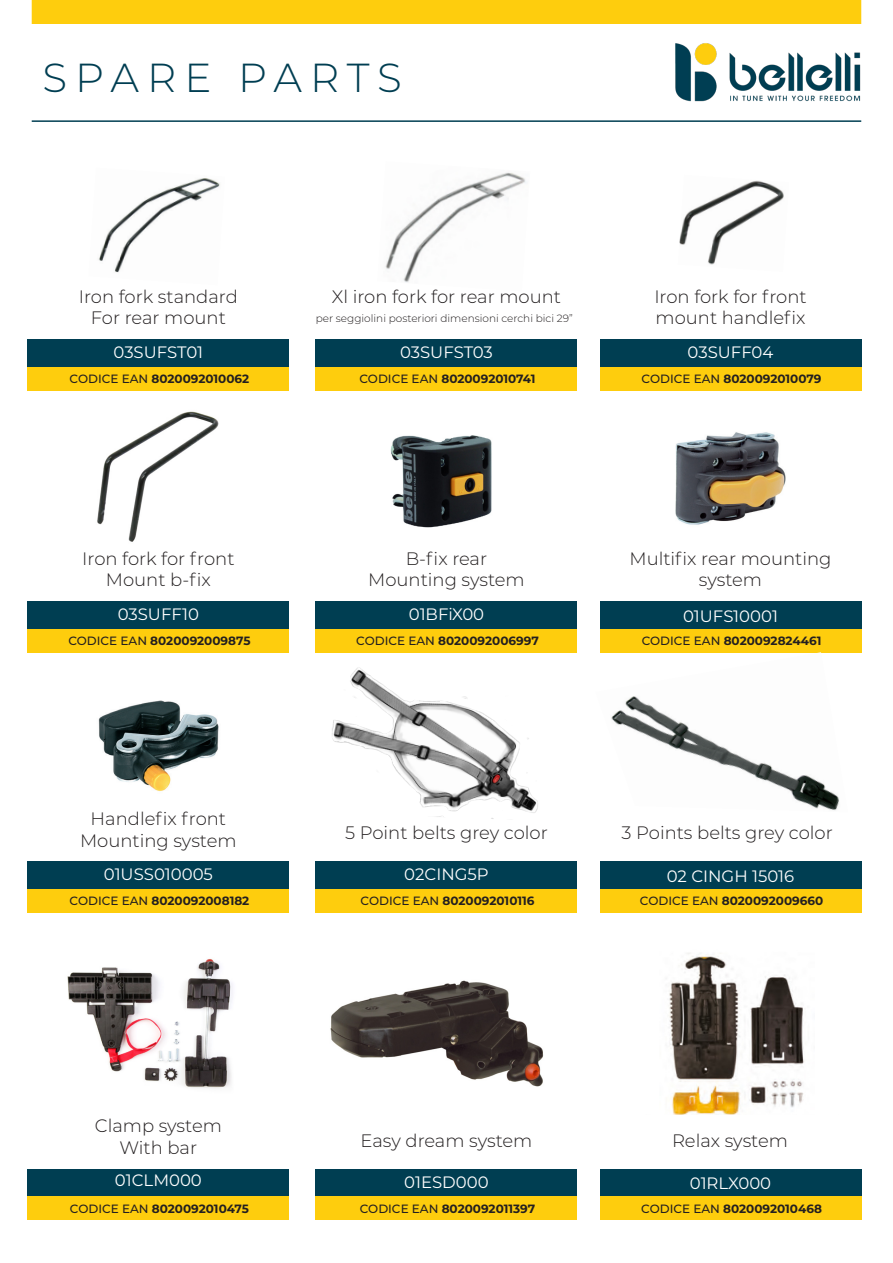
<style>
.page{position:relative;width:893px;height:1263px;background:#fff}
.page>*{position:absolute;margin:0;border:0;box-sizing:border-box;transform-origin:0 0}
.t1{font:300 40.5px "Montserrat";letter-spacing:.195em;color:#003e52}
.t2{font:300 18px/21.6px "Montserrat";color:#231f20}
.t3{font:16.5px "Montserrat";color:#fff}
.t4{font:700 12px "Montserrat";color:#231f20}
.t5{font:300 10.5px "Montserrat";color:#231f20}
.s1{font-weight:500}
</style>
<div class="page">
<img style="left:98px;top:178px;width:122px;height:95px">
<img style="left:385px;top:172px;width:141px;height:111px">
<img style="left:679px;top:180px;width:105px;height:85px">
<img style="left:675px;top:43px;width:186px;height:59px">
<hr style="left:32px;top:120px;width:829px;height:2px;background:#003e52">
<div style="left:32px;top:0;width:829px;height:24px;background:#fecd0d"></div>
<div style="left:28px;top:339px;width:261px;height:28px;background:#003e52"></div>
<div style="left:28px;top:367px;width:261px;height:23px;background:#fecd0d"></div>
<div style="left:316px;top:339px;width:261px;height:28px;background:#003e52"></div>
<div style="left:600px;top:339px;width:261px;height:28px;background:#003e52"></div>
<div style="left:316px;top:367px;width:261px;height:23px;background:#fecd0d"></div>
<div style="left:600px;top:367px;width:261px;height:23px;background:#fecd0d"></div>
<div style="left:28px;top:601px;width:261px;height:28px;background:#003e52"></div>
<div style="left:28px;top:629px;width:261px;height:23px;background:#fecd0d"></div>
<div style="left:316px;top:601px;width:261px;height:28px;background:#003e52"></div>
<div style="left:600px;top:601px;width:261px;height:28px;background:#003e52"></div>
<div style="left:316px;top:629px;width:261px;height:23px;background:#fecd0d"></div>
<div style="left:600px;top:629px;width:261px;height:23px;background:#fecd0d"></div>
<div style="left:28px;top:861px;width:261px;height:28px;background:#003e52"></div>
<div style="left:28px;top:889px;width:261px;height:23px;background:#fecd0d"></div>
<div style="left:316px;top:861px;width:261px;height:28px;background:#003e52"></div>
<div style="left:600px;top:861px;width:261px;height:28px;background:#003e52"></div>
<div style="left:316px;top:889px;width:261px;height:23px;background:#fecd0d"></div>
<div style="left:600px;top:889px;width:261px;height:23px;background:#fecd0d"></div>
<div style="left:28px;top:1169px;width:261px;height:27px;background:#003e52"></div>
<div style="left:28px;top:1197px;width:261px;height:23px;background:#fecd0d"></div>
<div style="left:316px;top:1169px;width:261px;height:27px;background:#003e52"></div>
<div style="left:600px;top:1169px;width:261px;height:27px;background:#003e52"></div>
<div style="left:316px;top:1197px;width:261px;height:23px;background:#fecd0d"></div>
<div style="left:600px;top:1197px;width:261px;height:23px;background:#fecd0d"></div>
<img style="left:98px;top:700px;width:121px;height:91px">
<img style="left:67px;top:959px;width:166px;height:130px">
<img style="left:97px;top:411px;width:122px;height:131px">
<img style="left:390px;top:435px;width:102px;height:93px">
<img style="left:675px;top:432px;width:111px;height:93px">
<img style="left:600px;top:652px;width:248px;height:159px">
<img style="left:330px;top:980px;width:214px;height:107px">
<img style="left:669px;top:953px;width:136px;height:162px">
<img style="left:332px;top:667px;width:206px;height:152px">
<p class="t1" style="left:43px;top:50px;width:361px">SPARE PARTS</p>
<p class="t2" style="left:79px;top:285px;width:161px">Iron fork standard</p>
<p class="t2" style="left:91px;top:306px;width:137px">For rear mount</p>
<p class="t2" style="left:332px;top:285px;width:231px">Xl iron fork for rear mount</p>
<p class="t5" style="left:316px;top:311px;width:259px">per seggiolini posteriori dimensioni cerchi bici 29”</p>
<p class="t2" style="left:654px;top:285px;width:154px">Iron fork for front mount handlefix</p>
<p class="t3" style="left:114px;top:341px;width:91px">03SUFST01</p>
<p class="t4" style="left:70px;top:370px;width:181px"><span class="s1">CODICE EAN</span> 8020092010062</p>
<p class="t2" style="left:82px;top:547px;width:154px">Iron fork for front</p>
<p class="t2" style="left:106px;top:568px;width:107px">Mount b-fix</p>
<p class="t3" style="left:118px;top:603px;width:83px">03SUFF10</p>
<p class="t4" style="left:68px;top:632px;width:184px"><span class="s1">CODICE EAN</span> 8020092009875</p>
<p class="t3" style="left:400px;top:341px;width:94px">03SUFST03</p>
<p class="t3" style="left:688px;top:341px;width:87px">03SUFF04</p>
<p class="t4" style="left:359px;top:370px;width:178px"><span class="s1">CODICE EAN</span> 8020092010741</p>
<p class="t4" style="left:641px;top:370px;width:182px"><span class="s1">CODICE EAN</span> 8020092010079</p>
<p class="t2" style="left:406px;top:547px;width:83px">B-fix rear</p>
<p class="t2" style="left:368px;top:568px;width:158px">Mounting system</p>
<p class="t2" style="left:629px;top:547px;width:203px;text-align:center">Multifix rear mounting system</p>
<p class="t3" style="left:409px;top:603px;width:77px">01BFiX00</p>
<p class="t3" style="left:683px;top:604px;width:96px">01UFS10001</p>
<p class="t4" style="left:356px;top:632px;width:184px"><span class="s1">CODICE EAN</span> 8020092006997</p>
<p class="t4" style="left:642px;top:632px;width:181px"><span class="s1">CODICE EAN</span> 8020092824461</p>
<p class="t2" style="left:91px;top:807px;width:137px">Handlefix front</p>
<p class="t2" style="left:80px;top:829px;width:158px">Mounting system</p>
<p class="t2" style="left:345px;top:821px;width:204px">5 Point belts grey color</p>
<p class="t2" style="left:621px;top:821px;width:213px">3 Points belts grey color</p>
<p class="t3" style="left:104px;top:863px;width:111px">01USS010005</p>
<p class="t4" style="left:70px;top:892px;width:181px"><span class="s1">CODICE EAN</span> 8020092008182</p>
<p class="t3" style="left:404px;top:863px;width:86px">02CING5P</p>
<p class="t3" style="left:667px;top:865px;width:129px">02 CINGH 15016</p>
<p class="t4" style="left:361px;top:892px;width:175px"><span class="s1">CODICE EAN</span> 8020092010116</p>
<p class="t4" style="left:640px;top:892px;width:185px"><span class="s1">CODICE EAN</span> 8020092009660</p>
<p class="t2" style="left:95px;top:1115px;width:129px">Clamp system</p>
<p class="t2" style="left:120px;top:1136px;width:79px">With bar</p>
<p class="t2" style="left:361px;top:1129px;width:173px">Easy dream system</p>
<p class="t2" style="left:672px;top:1129px;width:118px">Relax system</p>
<p class="t3" style="left:115px;top:1169px;width:88px">01CLM000</p>
<p class="t4" style="left:70px;top:1200px;width:180px"><span class="s1">CODICE EAN</span> 8020092010475</p>
<p class="t3" style="left:404px;top:1171px;width:86px">01ESD000</p>
<p class="t3" style="left:690px;top:1172px;width:83px">01RLX000</p>
<p class="t4" style="left:360px;top:1200px;width:177px"><span class="s1">CODICE EAN</span> 8020092011397</p>
<p class="t4" style="left:641px;top:1200px;width:182px"><span class="s1">CODICE EAN</span> 8020092010468</p>
</div>
